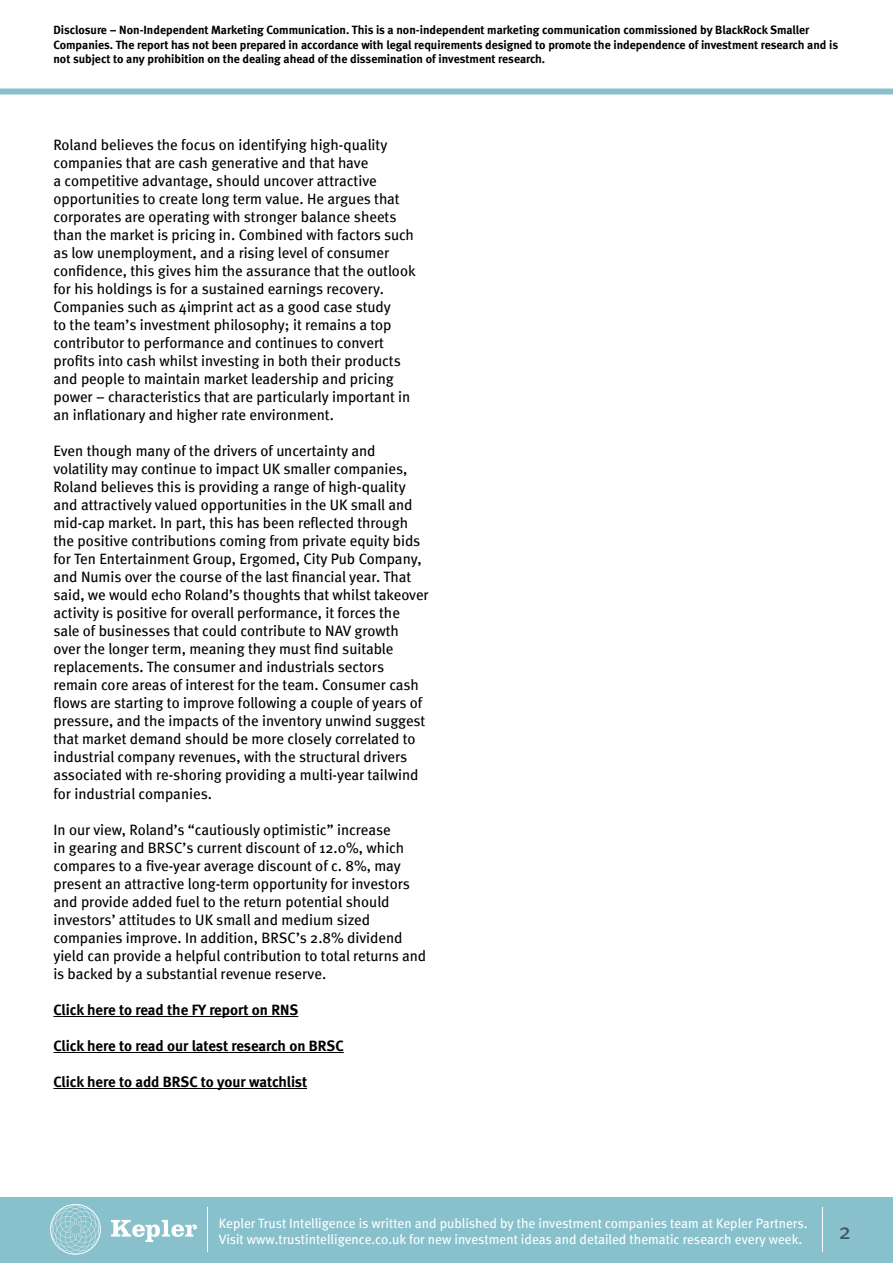
<style>
.page{position:relative;width:893px;height:1263px;background:#fff}
.page>*{position:absolute;margin:0;border:0;box-sizing:border-box;transform-origin:0 0}
.t1{font:22.5px "Meta";color:#3d5864}
.t2{font:15px/18px "Meta";color:#000}
.t3{font:15px "Meta Bold LF";letter-spacing:-.005em;color:#000}
.t4{font:13.5px/16.2px "Meta";color:#fff}
.t5{font:12px/14.4px "Meta Bold LF";color:#000}
</style>
<div class="page">
<div style="left:0;top:1197px;width:893px;height:66px;background:#88c0cb"></div>
<svg style="left:111px;top:1220px;width:86px;height:22px"></svg>
<svg style="left:50px;top:1204px;width:51px;height:51px"></svg>
<hr style="left:207px;top:1207px;width:1px;height:44px;background:#fff">
<div style="left:0;top:89px;width:893px;height:6px;background:#88c0cb"></div>
<hr style="left:822px;top:1207px;width:1px;height:44px;background:#fff">
<hr style="left:53px;top:1016px;width:245px;height:1px;background:#000">
<hr style="left:53px;top:1052px;width:291px;height:1px;background:#000">
<hr style="left:53px;top:1088px;width:254px;height:1px;background:#000">
<p class="t5" style="left:53px;top:23px;width:786px">Disclosure – Non-Independent Marketing Communication. This is a non-independent marketing communication commissioned by BlackRock Smaller<br>Companies. The report has not been prepared in accordance with legal requirements designed to promote the independence of investment research and is not subject to any prohibition on the dealing ahead of the dissemination of investment research.</p>
<p class="t2" style="left:53px;top:136px;width:364px">Roland believes the focus on identifying high-quality companies that are cash generative and that have<br>a competitive advantage, should uncover attractive opportunities to create long term value. He argues that corporates are operating with stronger balance sheets than the market is pricing in. Combined with factors such as low unemployment, and a rising level of consumer confidence, this gives him the assurance that the outlook for his holdings is for a sustained earnings recovery.<br>Companies such as 4imprint act as a good case study<br>to the team’s investment philosophy; it remains a top contributor to performance and continues to convert profits into cash whilst investing in both their products and people to maintain market leadership and pricing power – characteristics that are particularly important in an inflationary and higher rate environment.</p>
<p class="t2" style="left:53px;top:442px;width:377px">Even though many of the drivers of uncertainty and volatility may continue to impact UK smaller companies, Roland believes this is providing a range of high-quality and attractively valued opportunities in the UK small and mid-cap market. In part, this has been reflected through the positive contributions coming from private equity bids for Ten Entertainment Group, Ergomed, City Pub Company, and Numis over the course of the last financial year. That said, we would echo Roland’s thoughts that whilst takeover activity is positive for overall performance, it forces the sale of businesses that could contribute to NAV growth over the longer term, meaning they must find suitable replacements. The consumer and industrials sectors remain core areas of interest for the team. Consumer cash flows are starting to improve following a couple of years of pressure, and the impacts of the inventory unwind suggest that market demand should be more closely correlated to industrial company revenues, with the structural drivers associated with re-shoring providing a multi-year tailwind for industrial companies.</p>
<p class="t2" style="left:53px;top:820px;width:374px">In our view, Roland’s “cautiously optimistic” increase<br>in gearing and BRSC’s current discount of 12.0%, which compares to a five-year average discount of c. 8%, may present an attractive long-term opportunity for investors and provide added fuel to the return potential should investors’ attitudes to UK small and medium sized companies improve. In addition, BRSC’s 2.8% dividend yield can provide a helpful contribution to total returns and is backed by a substantial revenue reserve.</p>
<p class="t3" style="left:53px;top:1000px;width:246px">Click here to read the FY report on RNS</p>
<p class="t3" style="left:53px;top:1036px;width:292px">Click here to read our latest research on BRSC</p>
<p class="t3" style="left:53px;top:1072px;width:255px">Click here to add BRSC to your watchlist</p>
<p class="t4" style="left:219px;top:1214px;width:590px">Kepler Trust Intelligence is written and published by the investment companies team at Kepler Partners.<br>Visit www.trustintelligence.co.uk for new investment ideas and detailed thematic research every week.</p>
<h1 class="t1" style="left:839px;top:1218px;width:14px">2</h1>
</div>
